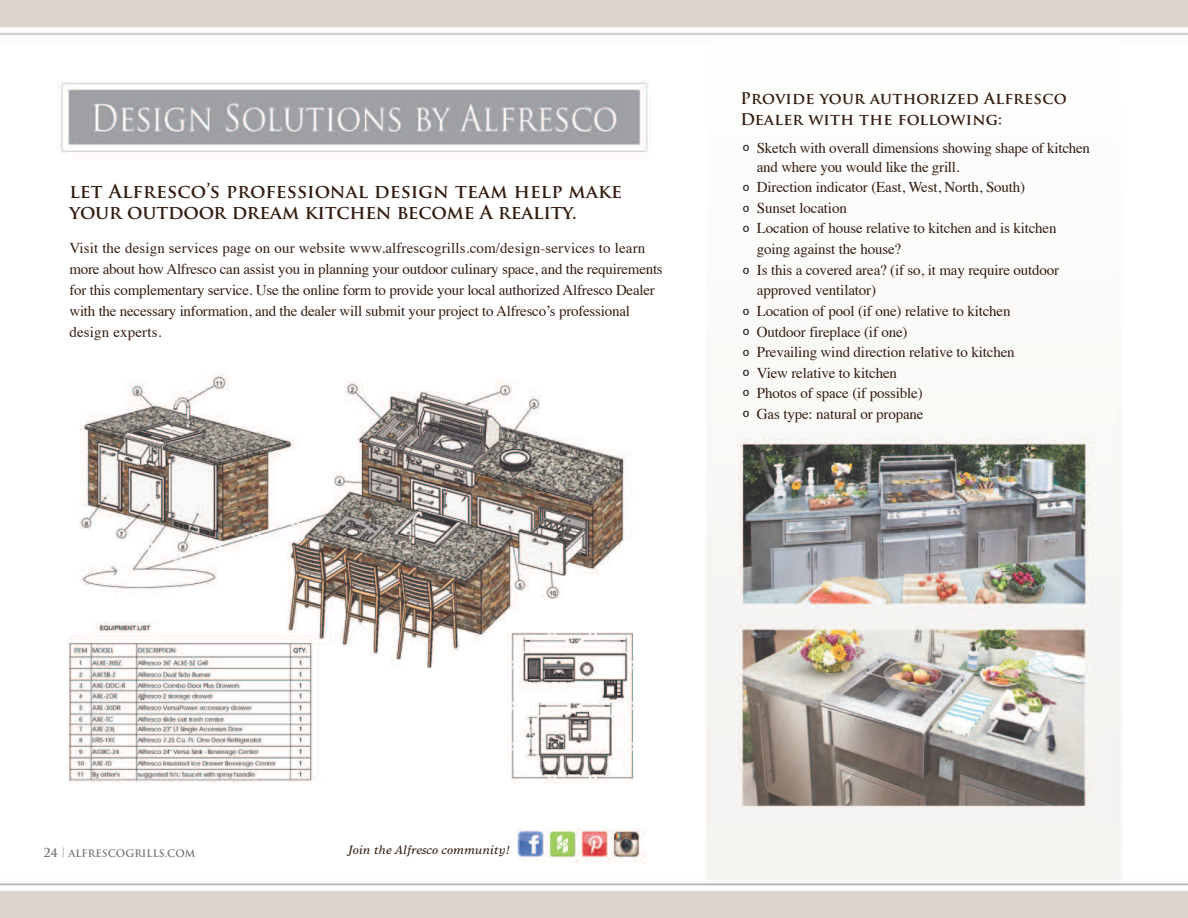
<style>
.page{position:relative;width:1188px;height:918px;background:#fff}
.page>*{position:absolute;margin:0;border:0;box-sizing:border-box;transform-origin:0 0}
.t1{font:700 18.75px/21px "Trajan Pro";letter-spacing:-.01em;color:#341d10}
.t2{font:18px/20.2px "Helvetica";color:#231f20;text-align:justify}
.t3{font:700 15.75px/21.8px "Trajan Pro";letter-spacing:.015em;color:#341d10}
.t4{font:15px/20.7px "Times";letter-spacing:-.01em;color:#341d10}
.t5{font:italic 12px "Times Europa";letter-spacing:.01em;color:#341d10}
.t6{font:700 10.2px "Trajan Pro";color:#737474}
.s1{font-size:12px}
</style>
<div class="page">
<img style="left:0;top:0;width:1188px;height:918px">
<p class="t1" style="left:69px;top:181px;width:554px">let Alfresco’s professional design team help make your outdoor dream kitchen become A reality.</p>
<p class="t4" style="left:69px;top:239px;width:595px">Visit the design services page on our website www.alfrescogrills.com/design-services to learn more about how Alfresco can assist you in planning your outdoor culinary space, and the requirements for this complementary service. Use the online form to provide your local authorized Alfresco Dealer with the necessary information, and the dealer will submit your project to Alfresco’s professional design experts.</p>
<p class="t3" style="left:741px;top:87px;width:328px">Provide your authorized Alfresco<br>Dealer with the following:</p>
<p class="t2" style="left:743px;top:143px;width:8px">º</p>
<p class="t2" style="left:743px;top:183px;width:8px;line-height:20.7px">º º º</p>
<p class="t2" style="left:743px;top:266px;width:8px">º</p>
<p class="t2" style="left:743px;top:307px;width:8px">º º º º</p>
<p class="t2" style="left:743px;top:388px;width:8px">º º</p>
<p class="t4" style="left:757px;top:140px;width:335px;line-height:18.8px">Sketch with overall dimensions showing shape of kitchen and where you would like the grill.</p>
<p class="t4" style="left:757px;top:178px;width:304px">Direction indicator (East, West, North, South)<br>Sunset location<br>Location of house relative to kitchen and is kitchen going against the house?<br>Is this a covered area? (if so, it may require outdoor approved ventilator)<br>Location of pool (if one) relative to kitchen Outdoor fireplace (if one)<br>Prevailing wind direction relative to kitchen<br>View relative to kitchen<br>Photos of space (if possible)<br>Gas type: natural or propane</p>
<p class="t6" style="left:44px;top:848px;width:153px"><span class="s1">24</span> <sup>|</sup> ALFRESCOGRILLS.COM</p>
<p class="t5" style="left:348px;top:845px;width:163px">Join the Alfresco community!</p>
</div>
